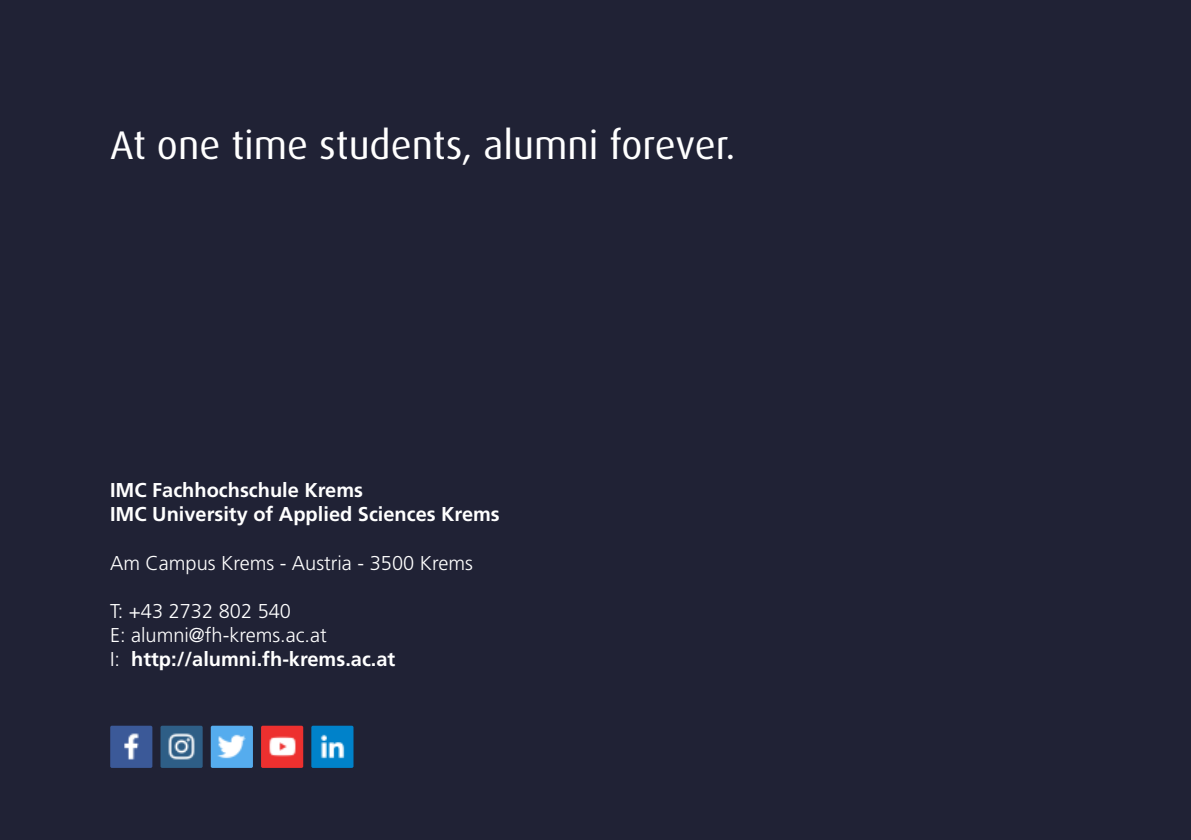
<style>
.page{position:relative;width:1191px;height:840px;background:#fff}
.page>*{position:absolute;margin:0;border:0;box-sizing:border-box;transform-origin:0 0}
.t1{font:40px "Dax OT";color:#fff}
.t2{font:300 20px/24px "Frutiger LT Std";color:#fff}
.t3{font:700 20px/24px "Frutiger LT Std";color:#fff}
.s1{font-weight:700}
</style>
<div class="page">
<div style="left:0;top:0;width:1191px;height:839px;background:#202235"></div>
<img style="left:110px;top:725px;width:42px;height:42px">
<img style="left:160px;top:725px;width:43px;height:42px">
<img style="left:311px;top:725px;width:42px;height:42px">
<img style="left:211px;top:725px;width:42px;height:42px">
<img style="left:261px;top:725px;width:42px;height:42px">
<h1 class="t1" style="left:110px;top:120px;width:627px">At one time students, alumni forever.</h1>
<p class="t3" style="left:110px;top:478px;width:391px">IMC Fachhochschule Krems<br>IMC University of Applied Sciences Krems</p>
<p class="t2" style="left:110px;top:550px;width:364px">Am Campus Krems - Austria - 3500 Krems</p>
<p class="t2" style="left:110px;top:598px;width:287px">T: +43 2732 802 540<br>E: alumni@fh-krems.ac.at<br>I: <span class="s1">http://alumni.fh-krems.ac.at</span></p>
</div>
